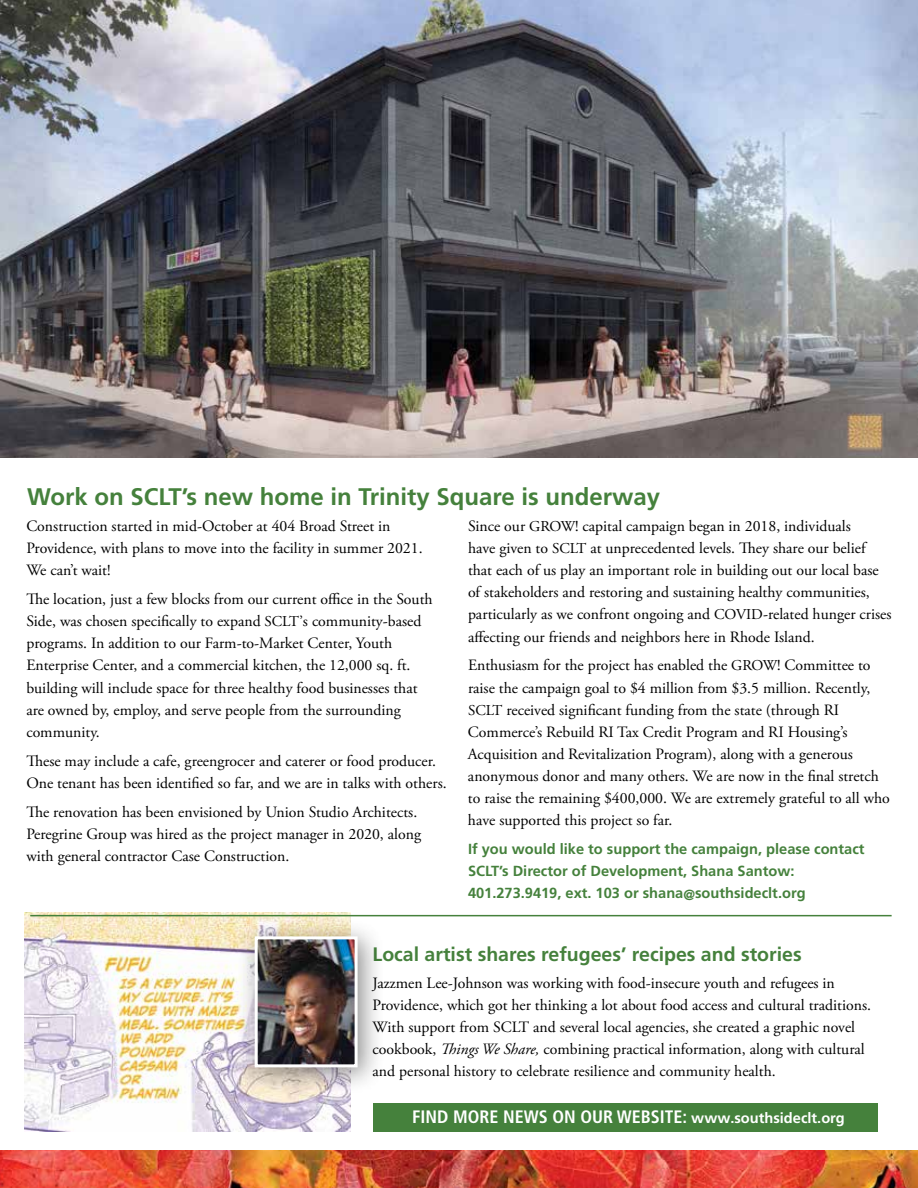
<style>
.page{position:relative;width:918px;height:1188px;background:#fff}
.page>*{position:absolute;margin:0;border:0;box-sizing:border-box;transform-origin:0 0}
.t1{font:700 24px "Frutiger LT Pro";color:#45813c}
.t2{font:700 19.5px "Frutiger LT Pro";color:#45813c}
.t3{font:700 condensed 18px "Frutiger LT Pro";color:#fff}
.t4{font:15.75px/22.2px "Adobe Garamond Pro";color:#000}
.t5{font:700 14.7px/22.2px "Frutiger LT Pro";color:#45813c}
.s1{font-size:15px}
.s2{font-style:italic}
.s3{font-stretch:normal;font-size:14.7px}
</style>
<div class="page">
<img style="left:0;top:1150px;width:918px;height:38px">
<img style="left:25px;top:913px;width:326px;height:219px">
<img style="left:1px;top:0;width:917px;height:457px">
<hr style="left:30px;top:915px;width:862px;height:1px;background:#45813c">
<div style="left:237px;top:918px;width:148px;height:177px;background:#000;opacity:.45"></div>
<img style="left:259px;top:940px;width:95px;height:123px">
<div style="left:255px;top:936px;width:103px;height:131px;border:3px solid #fff"></div>
<div style="left:373px;top:1104px;width:505px;height:28px;background:#45813c"></div>
<h1 class="t1" style="left:27px;top:483px;width:635px">Work on SCLT’s new home in Trinity Square is underway</h1>
<p class="t4" style="left:26px;top:515px;width:398px">Construction started in mid-October at 404 Broad Street in<br>Providence, with plans to move into the facility in summer 2021.<br>We can’t wait!</p>
<p class="t4" style="left:26px;top:589px;width:408px">The location, just a few blocks from our current office in the South Side, was chosen specifically to expand <span class="s1">SCLT’</span>s community-based programs. In addition to our Farm-to-Market Center, Youth Enterprise Center, and a commercial kitchen, the 12,000 sq. ft. building will include space for three healthy food businesses that are owned by, employ, and serve people from the surrounding community.</p>
<p class="t4" style="left:26px;top:750px;width:422px">These may include a cafe, greengrocer and caterer or food producer.<br>One tenant has been identified so far, and we are in talks with others.</p>
<p class="t4" style="left:26px;top:801px;width:396px">The renovation has been envisioned by Union Studio Architects.<br>Peregrine Group was hired as the project manager in 2020, along with general contractor Case Construction.</p>
<p class="t4" style="left:468px;top:515px;width:425px">Since our <span class="s1">GROW</span>! capital campaign began in 2018, individuals<br>have given to <span class="s1">SCLT</span> at unprecedented levels. They share our belief that each of us play an important role in building out our local base of stakeholders and restoring and sustaining healthy communities, particularly as we confront ongoing and <span class="s1">COVID</span>-related hunger crises affecting our friends and neighbors here in Rhode Island.</p>
<p class="t4" style="left:468px;top:655px;width:423px">Enthusiasm for the project has enabled the <span class="s1">GROW</span>! Committee to raise the campaign goal to $4 million from $3.5 million. Recently, <span class="s1">SCLT</span> received significant funding from the state (through RI Commerce’s Rebuild RI Tax Credit Program and RI Housing’s Acquisition and Revitalization Program), along with a generous anonymous donor and many others. We are now in the final stretch to raise the remaining $400,000. We are extremely grateful to all who have supported this project so far.</p>
<p class="t5" style="left:468px;top:838px;width:398px">If you would like to support the campaign, please contact<br>SCLT’s Director of Development, Shana Santow:<br>401.273.9419, ext. 103 or shana@southsideclt.org</p>
<p class="t2" style="left:373px;top:943px;width:431px">Local artist shares refugees’ recipes and stories</p>
<p class="t4" style="left:373px;top:972px;width:500px">Jazzmen Lee-Johnson was working with food-insecure youth and refugees in Providence, which got her thinking a lot about food access and cultural traditions.<br>With support from SCLT and several local agencies, she created a graphic novel cookbook, <span class="s2">Things We Share,</span> combining practical information, along with cultural and personal history to celebrate resilience and community health.</p>
<p class="t3" style="left:412px;top:1106px;width:434px">FIND MORE NEWS ON OUR WEBSITE: <span class="s3">www.southsideclt.org</span></p>
</div>
